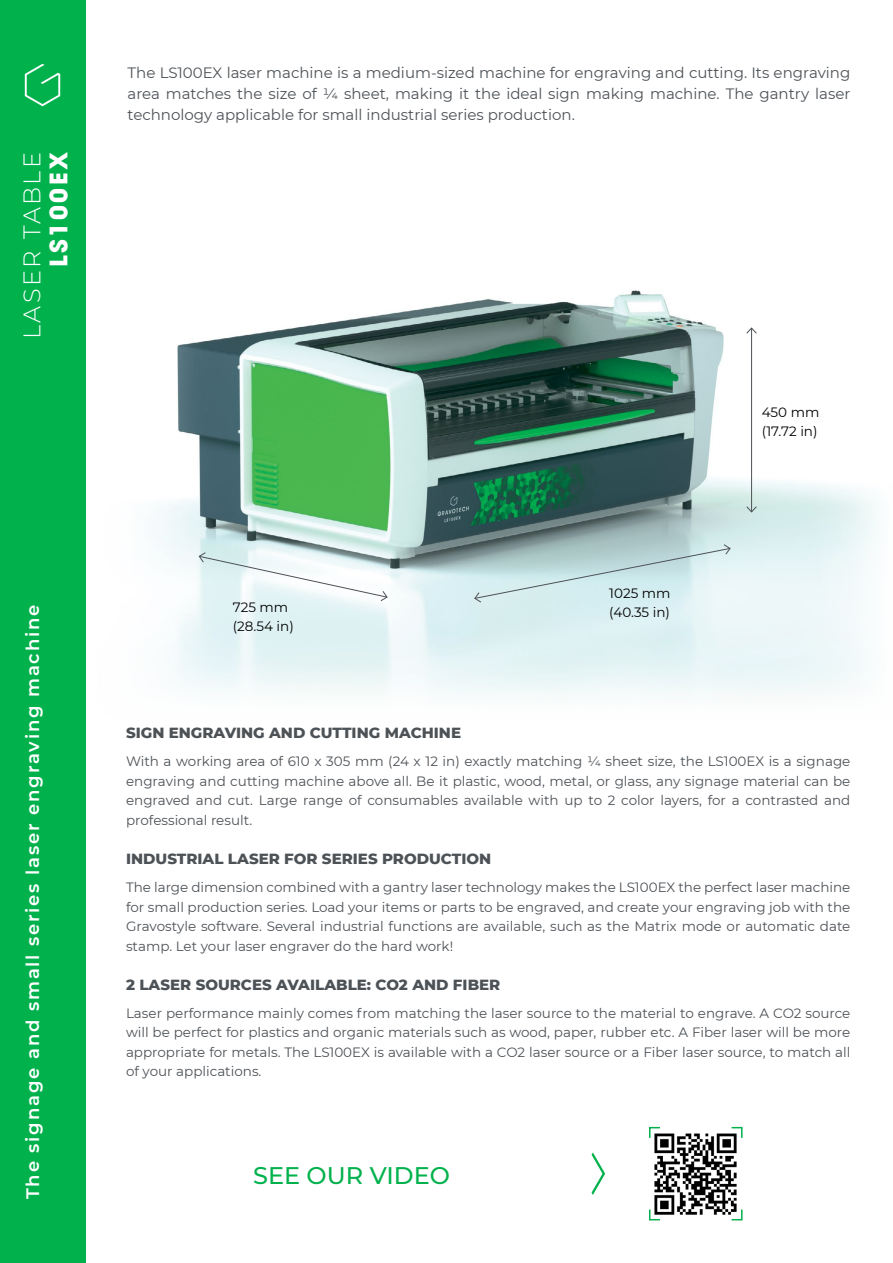
<style>
.page{position:relative;width:893px;height:1263px;background:#fff}
.page>*{position:absolute;margin:0;border:0;box-sizing:border-box;transform-origin:0 0}
.t1{font:500 24px "Montserrat";color:#00b14c}
.t2{font:300 24px "Montserrat";letter-spacing:.1em;color:#fff}
.t3{font:700 24px "Avant Garde";letter-spacing:.1em;color:#fff}
.t4{font:600 18px "Montserrat";letter-spacing:.1em;color:#fff}
.t5{font:15px/21px "Montserrat";color:#4d5257;text-align:justify}
.t6{font:800 15px "Montserrat";color:#4d5257}
.t7{font:13.5px/19.5px "Montserrat";color:#4d5257;text-align:justify}
.t8{font:13.5px/19.5px "Montserrat";color:#000}
</style>
<div class="page">
<div style="left:0;top:0;width:85px;height:1263px;background:#00b14c"></div>
<svg style="left:25px;top:64px;width:35px;height:42px"></svg>
<img style="left:159px;top:290px;width:718px;height:404px">
<svg style="left:592px;top:1152px;width:13px;height:43px"></svg>
<svg style="left:474px;top:544px;width:257px;height:59px;background:#c3dcde"></svg>
<svg style="left:198px;top:552px;width:190px;height:50px"></svg>
<hr style="left:751px;top:328px;width:1px;height:184px;background:#4d5257">
<svg style="left:746px;top:327px;width:11px;height:7px"></svg>
<svg style="left:746px;top:506px;width:11px;height:7px"></svg>
<svg style="left:649px;top:1126px;width:11px;height:12px"></svg>
<svg style="left:649px;top:1209px;width:11px;height:12px"></svg>
<svg style="left:731px;top:1126px;width:12px;height:12px"></svg>
<svg style="left:731px;top:1209px;width:12px;height:12px"></svg>
<img style="left:654px;top:1132px;width:83px;height:83px">
<h1 class="t2" style="left:16px;top:339px;width:188px;rotate:-90deg">LASER TABLE</h1>
<h1 class="t3" style="left:43px;top:267px;width:117px;rotate:-90deg">LS100EX</h1>
<p class="t5" style="left:128px;top:62px;width:724px">The LS100EX laser machine is a medium-sized machine for engraving and cutting. Its engraving area matches the size of ¼ sheet, making it the ideal sign making machine. The gantry laser technology applicable for small industrial series production.</p>
<p class="t8" style="left:762px;top:402px;width:59px">450 mm (17.72 in)</p>
<h2 class="t4" style="left:20px;top:1199px;width:596px;rotate:-90deg">The signage and small series laser engraving machine</h2>
<p class="t8" style="left:233px;top:597px;width:63px">725 mm (28.54 in)</p>
<p class="t8" style="left:609px;top:583px;width:63px">1025 mm (40.35 in)</p>
<p class="t6" style="left:126px;top:722px;width:337px">SIGN ENGRAVING AND CUTTING MACHINE</p>
<p class="t7" style="left:126px;top:751px;width:726px">With a working area of 610 x 305 mm (24 x 12 in) exactly matching ¼ sheet size, the LS100EX is a signage engraving and cutting machine above all. Be it plastic, wood, metal, or glass, any signage material can be engraved and cut. Large range of consumables available with up to 2 color layers, for a contrasted and professional result.</p>
<p class="t6" style="left:126px;top:848px;width:367px">INDUSTRIAL LASER FOR SERIES PRODUCTION</p>
<p class="t7" style="left:126px;top:877px;width:726px">The large dimension combined with a gantry laser technology makes the LS100EX the perfect laser machine for small production series. Load your items or parts to be engraved, and create your engraving job with the Gravostyle software. Several industrial functions are available, such as the Matrix mode or automatic date stamp. Let your laser engraver do the hard work!</p>
<p class="t6" style="left:126px;top:973px;width:376px">2 LASER SOURCES AVAILABLE: CO2 AND FIBER</p>
<p class="t7" style="left:126px;top:1003px;width:726px">Laser performance mainly comes from matching the laser source to the material to engrave. A CO2 source will be perfect for plastics and organic materials such as wood, paper, rubber etc. A Fiber laser will be more appropriate for metals. The LS100EX is available with a CO2 laser source or a Fiber laser source, to match all of your applications.</p>
<h1 class="t1" style="left:253px;top:1159px;width:198px">SEE OUR VIDEO</h1>
</div>
